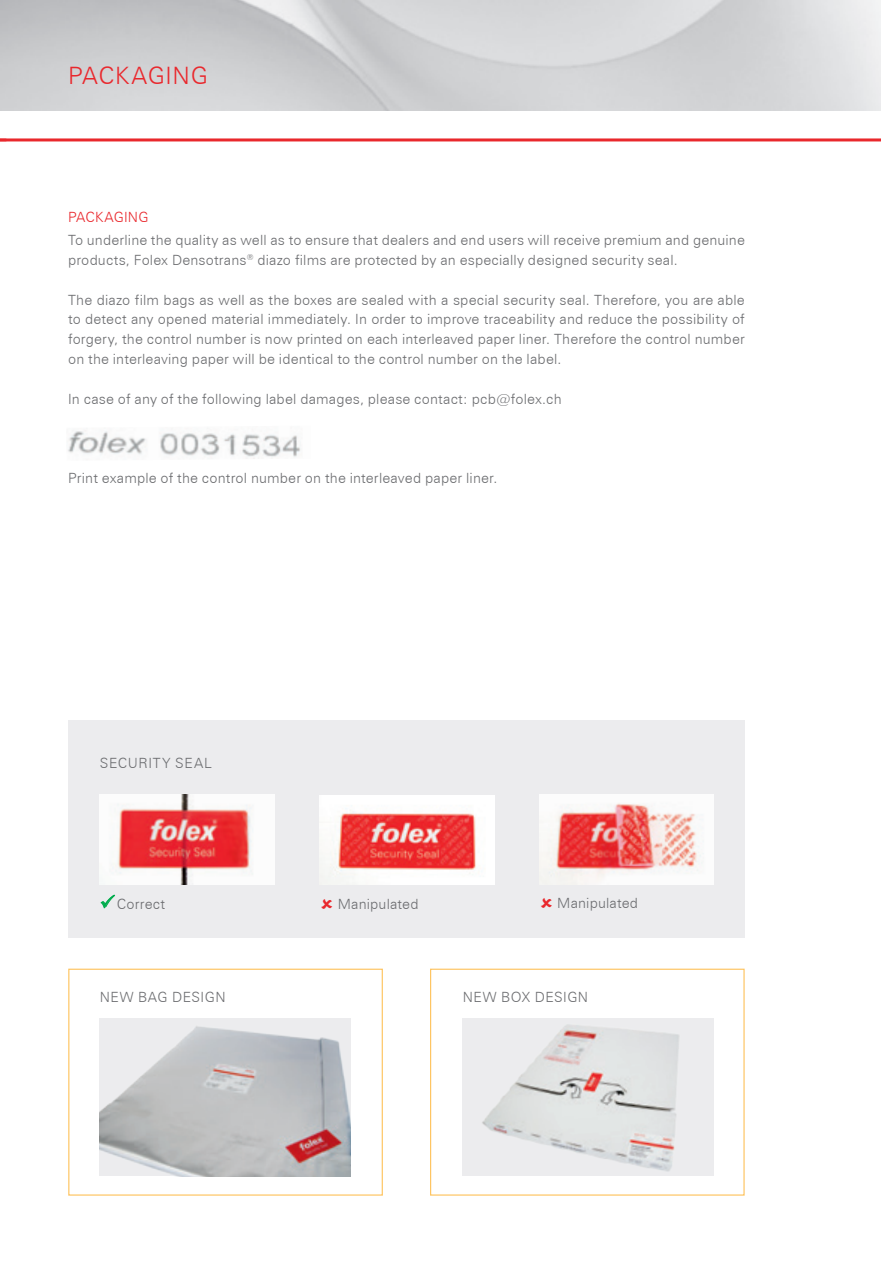
<style>
.page{position:relative;width:881px;height:1263px;background:#fff}
.page>*{position:absolute;margin:0;border:0;box-sizing:border-box;transform-origin:0 0}
.t1{font:300 24px "Zurich BT";letter-spacing:.03em;color:#e9282d}
.t2{font:300 14.1px/19.8px "Zurich BT";letter-spacing:.01em;color:#6c6d70}
.t3{font:300 14.1px "Zurich BT";letter-spacing:.035em;color:#6c6d70}
.t4{font:300 14.1px "Zurich BT";letter-spacing:.045em;color:#6c6d70}
.t5{font:300 14.1px "Zurich BT";letter-spacing:.015em;color:#e9282d}
.s1{color:#00ac4c}
</style>
<div class="page">
<hr style="left:0;top:138px;width:880px;height:3px;background:#e9282d">
<div style="left:68px;top:720px;width:676px;height:218px;background:#ececee"></div>
<svg style="left:101px;top:895px;width:14px;height:13px"></svg>
<div style="left:430px;top:969px;width:314px;height:227px;border:1px solid #fec563"></div>
<div style="left:68px;top:969px;width:315px;height:227px;border:1px solid #fec563"></div>
<img style="left:68px;top:430px;width:233px;height:29px">
<img style="left:100px;top:795px;width:174px;height:89px">
<img style="left:320px;top:795px;width:174px;height:89px">
<img style="left:539px;top:795px;width:174px;height:89px">
<img style="left:462px;top:1018px;width:251px;height:158px">
<img style="left:100px;top:1018px;width:250px;height:158px">
<h1 class="t1" style="left:68px;top:61px;width:141px">PACKAGING</h1>
<p class="t5" style="left:68px;top:209px;width:82px">PACKAGING</p>
<p class="t2" style="left:68px;top:230px;width:678px">To underline the quality as well as to ensure that dealers and end users will receive premium and genuine products, Folex Densotrans<sup>®</sup> diazo films are protected by an especially designed security seal.</p>
<p class="t2" style="left:68px;top:290px;width:678px;text-align:justify">The diazo film bags as well as the boxes are sealed with a special security seal. Therefore, you are able to detect any opened material immediately. In order to improve traceability and reduce the possibility of forgery, the control number is now printed on each interleaved paper liner. Therefore the control number on the interleaving paper will be identical to the control number on the label.</p>
<p class="t2" style="left:68px;top:389px;width:495px">In case of any of the following label damages, please contact: pcb@folex.ch</p>
<p class="t2" style="left:68px;top:468px;width:430px">Print example of the control number on the interleaved paper liner.</p>
<p class="t4" style="left:100px;top:754px;width:113px">SECURITY SEAL</p>
<p class="t2" style="left:100px;top:893px;width:67px"><span class="s1">✓</span>Correct</p>
<p class="t2" style="left:337px;top:893px;width:82px">Manipulated</p>
<p class="t2" style="left:557px;top:893px;width:82px">Manipulated</p>
<p class="t3" style="left:100px;top:989px;width:127px">NEW BAG DESIGN</p>
<p class="t3" style="left:462px;top:989px;width:127px">NEW BOX DESIGN</p>
</div>
